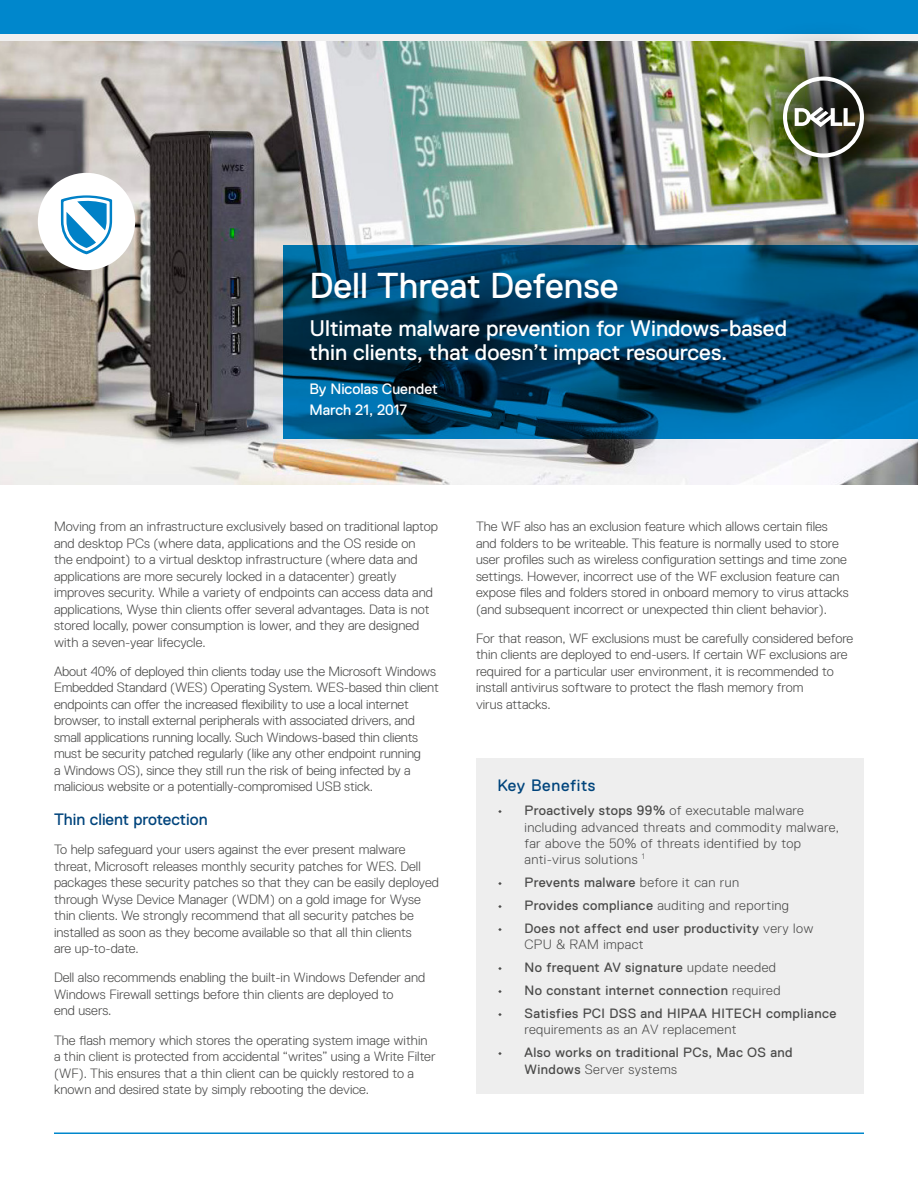
<style>
.page{position:relative;width:918px;height:1188px;background:#fff}
.page>*{position:absolute;margin:0;border:0;box-sizing:border-box;transform-origin:0 0}
.t1{font:36px "Dell Replica";color:#fff}
.t2{font:22.5px/24px "Dell Replica";color:#fff}
.t3{font:16.5px "Dell Replica";color:#00447c}
.t4{font:16.5px "Dell Replica";letter-spacing:.04em;color:#00447c}
.t5{font:15px/20.7px "Dell Replica";color:#fff}
.t6{font:300 13.5px/16.5px "Dell Replica";color:#4a4a49}
.t7{font:13.5px/16.2px "Dell Replica";letter-spacing:.03em;color:#4a4a49}
.t8{font:300 13.5px/16.2px "Dell Replica";letter-spacing:.03em;color:#4a4a49}
.s1{font-weight:400}
.s2{font-weight:300}
</style>
<div class="page">
<img style="left:0;top:40px;width:918px;height:445px">
<hr style="left:54px;top:1132px;width:810px;height:2px;background:#0087cc">
<div style="left:476px;top:758px;width:388px;height:336px;background:#eee"></div>
<div style="left:0;top:0;width:918px;height:34px;background:#0087cc"></div>
<div style="left:0;top:34px;width:918px;height:6px;background:#f0f0f0"></div>
<svg style="left:283px;top:245px;width:635px;height:193px;background:#004972"></svg>
<div style="left:725px;top:19px;width:193px;height:196px;background:#000;opacity:.75"></div>
<img style="left:783px;top:77px;width:81px;height:81px">
<div style="left:38px;top:173px;width:97px;height:97px;background:#fff;border-radius:50%"></div>
<svg style="left:61px;top:195px;width:51px;height:59px"></svg>
<h1 class="t1" style="left:309px;top:266px;width:311px">Dell Threat Defense</h1>
<h2 class="t2" style="left:309px;top:316px;width:479px">Ultimate malware prevention for Windows-based thin clients, that doesn’t impact resources.</h2>
<p class="t5" style="left:309px;top:379px;width:130px">By Nicolas Cuendet<br>March 21, 2017</p>
<p class="t6" style="left:54px;top:518px;width:385px">Moving from an infrastructure exclusively based on traditional laptop and desktop PCs (where data, applications and the OS reside on<br>the endpoint) to a virtual desktop infrastructure (where data and applications are more securely locked in a datacenter) greatly improves security. While a variety of endpoints can access data and applications, Wyse thin clients offer several advantages. Data is not stored locally, power consumption is lower, and they are designed with a seven-year lifecycle.</p>
<p class="t6" style="left:54px;top:663px;width:386px">About 40% of deployed thin clients today use the Microsoft Windows Embedded Standard (WES) Operating System. WES-based thin client endpoints can offer the increased flexibility to use a local internet browser, to install external peripherals with associated drivers, and small applications running locally. Such Windows-based thin clients must be security patched regularly (like any other endpoint running<br>a Windows OS), since they still run the risk of being infected by a malicious website or a potentially-compromised USB stick.</p>
<p class="t3" style="left:54px;top:810px;width:155px">Thin client protection</p>
<p class="t6" style="left:54px;top:841px;width:387px">To help safeguard your users against the ever present malware threat, Microsoft releases monthly security patches for WES. Dell packages these security patches so that they can be easily deployed through Wyse Device Manager (WDM) on a gold image for Wyse thin clients. We strongly recommend that all security patches be installed as soon as they become available so that all thin clients<br>are up-to-date.</p>
<p class="t6" style="left:54px;top:970px;width:373px">Dell also recommends enabling the built-in Windows Defender and<br>Windows Firewall settings before thin clients are deployed to<br>end users.</p>
<p class="t6" style="left:54px;top:1032px;width:383px">The flash memory which stores the operating system image within a thin client is protected from accidental “writes” using a Write Filter (WF). This ensures that a thin client can be quickly restored to a known and desired state by simply rebooting the device.</p>
<p class="t6" style="left:476px;top:518px;width:374px">The WF also has an exclusion feature which allows certain files and folders to be writeable. This feature is normally used to store user profiles such as wireless configuration settings and time zone settings. However, incorrect use of the WF exclusion feature can expose files and folders stored in onboard memory to virus attacks (and subsequent incorrect or unexpected thin client behavior).</p>
<p class="t6" style="left:476px;top:630px;width:379px">For that reason, WF exclusions must be carefully considered before thin clients are deployed to end-users. If certain WF exclusions are required for a particular user environment, it is recommended to install antivirus software to protect the flash memory from<br>virus attacks.</p>
<p class="t4" style="left:498px;top:776px;width:100px">Key Benefits</p>
<p class="t8" style="left:525px;top:803px;width:316px;text-indent:-27px"><span class="s1">• Proactively stops 99%</span> of executable malware including advanced threats and commodity malware, far above the 50% of threats identified by top anti-virus solutions <sup>1</sup></p>
<p class="t7" style="left:498px;top:874px;width:243px">• Prevents malware <span class="s2">before it can run</span></p>
<p class="t8" style="left:498px;top:897px;width:293px"><span class="s1">• Provides compliance</span> auditing and reporting</p>
<p class="t7" style="left:525px;top:920px;width:291px;text-indent:-27px">• Does not affect end user productivity <span class="s2">very low<br>CPU &amp; RAM impact</span></p>
<p class="t7" style="left:498px;top:959px;width:280px">• No frequent AV signature <span class="s2">update needed</span></p>
<p class="t7" style="left:498px;top:982px;width:285px">• No constant internet connection <span class="s2">required</span></p>
<p class="t7" style="left:498px;top:1005px;width:340px">• Satisfies PCI DSS and HIPAA HITECH compliance</p>
<p class="t8" style="left:525px;top:1022px;width:214px">requirements as an AV replacement</p>
<p class="t7" style="left:525px;top:1045px;width:270px;text-indent:-27px">• Also works on traditional PCs, Mac OS and<br>Windows <span class="s2">Server systems</span></p>
</div>
